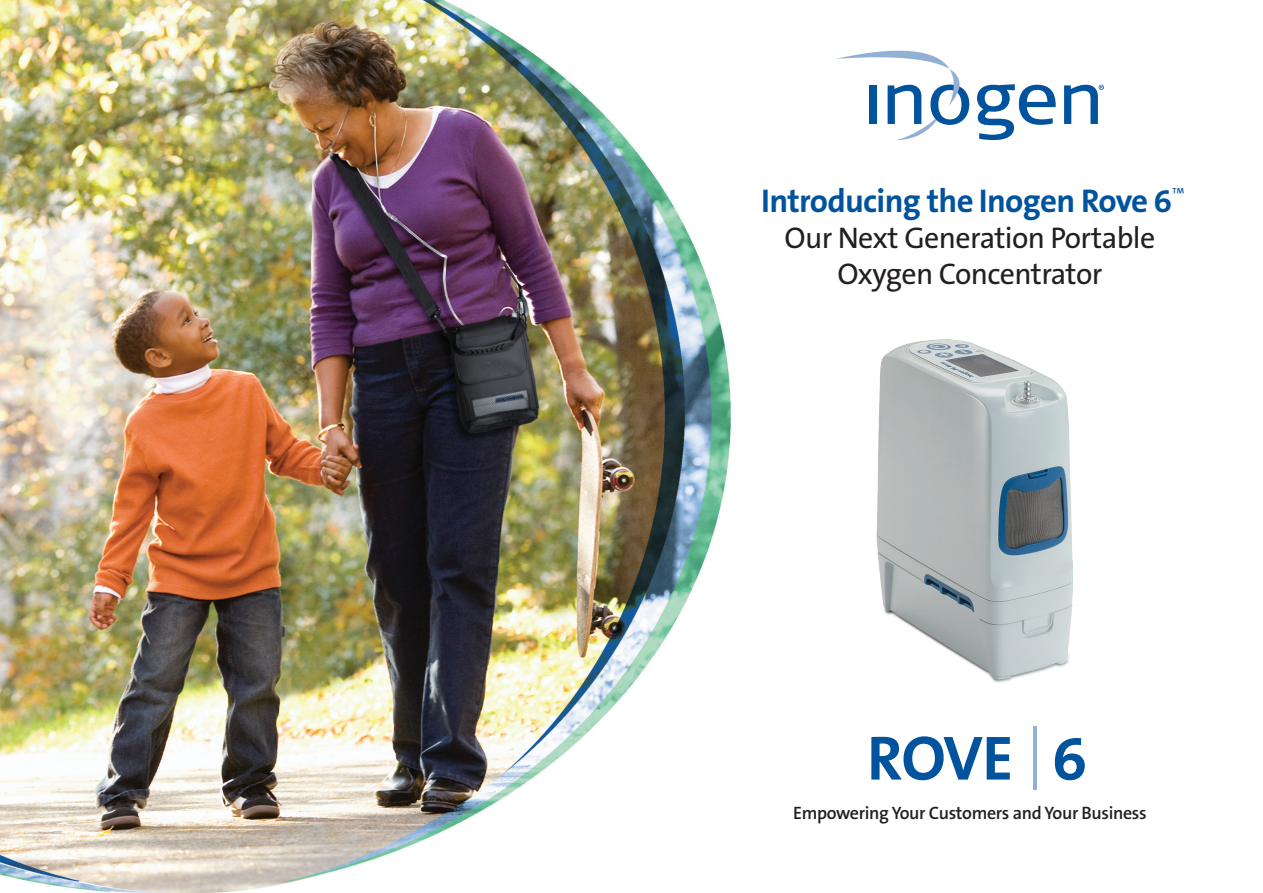
<style>
.page{position:relative;width:1263px;height:893px;background:#fff}
.page>*{position:absolute;margin:0;border:0;box-sizing:border-box;transform-origin:0 0}
.t1{font:700 63px "The Sans B7";color:#01539e}
.t2{font:700 33px "The Sans B7";letter-spacing:-.02em;color:#01539e}
.t3{font:30px/36px "The Sans B5 Plain";letter-spacing:-.02em;color:#231f20;text-align:center}
.t4{font:600 18px "The Sans B6";letter-spacing:-.02em;color:#231f20}
.s1{font-family:"The Sans B3";font-weight:300;color:#92b0d5}
</style>
<div class="page">
<img style="left:0;top:0;width:1103px;height:893px">
<svg style="left:835px;top:49px;width:221px;height:91px"></svg>
<svg style="left:1064px;top:85px;width:40px;height:39px"></svg>
<img style="left:808px;top:323px;width:295px;height:369px">
<p class="t2" style="left:761px;top:184px;width:425px">Introducing the Inogen Rove 6<sup>™</sup></p>
<p class="t3" style="left:784px;top:221px;width:372px">Our Next Generation Portable<br>Oxygen Concentrator</p>
<h1 class="t1" style="left:867px;top:725px;width:221px">ROVE <span class="s1">|</span> 6</h1>
<p class="t4" style="left:793px;top:803px;width:355px">Empowering Your Customers and Your Business</p>
</div>
